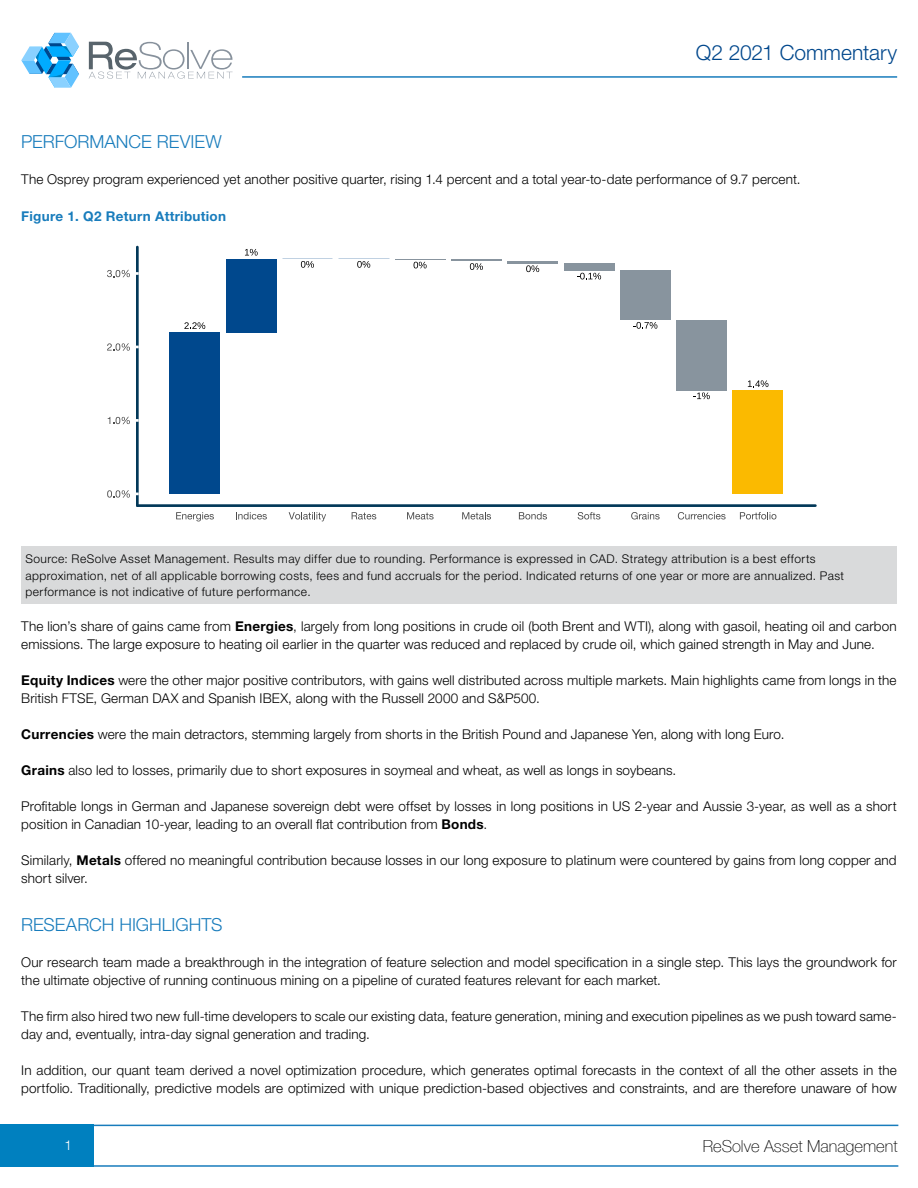
<style>
.page{position:relative;width:918px;height:1188px;background:#fff}
.page>*{position:absolute;margin:0;border:0;box-sizing:border-box;transform-origin:0 0}
.t1{font:300 21px "Helvetica Neue LT Std";color:#00478c}
.t2{font:300 18px "Helvetica Neue LT Std";color:#187cbc}
.t3{font:100 16.5px "Helvetica Neue LT Com";color:#000}
.t4{font:300 13.5px/18px "Helvetica Neue LT Std";letter-spacing:.01em;color:#000}
.t5{font:700 13.5px "Helvetica Neue LT Std";letter-spacing:.02em;color:#187cbc}
.t6{font:300 13.5px "Helvetica Neue LT Com";color:#fff}
.t7{font:300 12px/16.5px "Helvetica Neue LT Std";letter-spacing:.035em;color:#000}
.s1{font-weight:700}
</style>
<div class="page">
<div style="left:0;top:1125px;width:94px;height:42px;background:#0080bf"></div>
<hr style="left:94px;top:1165px;width:804px;height:2px;background:#187cbc">
<hr style="left:242px;top:76px;width:655px;height:2px;background:#187cbc">
<hr style="left:94px;top:1125px;width:804px;height:1px;background:#187cbc">
<svg style="left:21px;top:33px;width:58px;height:55px"></svg>
<svg style="left:89px;top:42px;width:144px;height:37px"></svg>
<div style="left:21px;top:546px;width:876px;height:58px;background:#d9dadb"></div>
<div style="left:169px;top:332px;width:51px;height:162px;background:#00488d"></div>
<div style="left:226px;top:259px;width:50px;height:73px;background:#00488d"></div>
<hr style="left:395px;top:259px;width:50px;height:1px;background:#88949e">
<hr style="left:451px;top:260px;width:51px;height:1px;background:#88949e">
<hr style="left:507px;top:261px;width:51px;height:2px;background:#88949e">
<div style="left:564px;top:263px;width:50px;height:8px;background:#88949e"></div>
<div style="left:620px;top:271px;width:51px;height:49px;background:#88949e"></div>
<div style="left:676px;top:320px;width:51px;height:70px;background:#88949e"></div>
<div style="left:733px;top:390px;width:50px;height:104px;background:#fbba00"></div>
<svg style="left:184px;top:322px;width:21px;height:7px"></svg>
<svg style="left:245px;top:249px;width:13px;height:7px"></svg>
<svg style="left:301px;top:261px;width:13px;height:7px"></svg>
<svg style="left:357px;top:261px;width:13px;height:7px"></svg>
<svg style="left:414px;top:262px;width:13px;height:6px"></svg>
<svg style="left:470px;top:263px;width:13px;height:7px"></svg>
<svg style="left:526px;top:265px;width:13px;height:7px"></svg>
<svg style="left:577px;top:273px;width:24px;height:6px"></svg>
<svg style="left:633px;top:322px;width:24px;height:7px"></svg>
<svg style="left:694px;top:393px;width:16px;height:6px"></svg>
<svg style="left:748px;top:380px;width:20px;height:7px"></svg>
<hr style="left:136px;top:247px;width:3px;height:259px;background:#023858">
<svg style="left:107px;top:490px;width:30px;height:8px"></svg>
<svg style="left:108px;top:417px;width:29px;height:7px"></svg>
<svg style="left:107px;top:343px;width:30px;height:8px"></svg>
<svg style="left:107px;top:270px;width:30px;height:7px"></svg>
<hr style="left:137px;top:504px;width:678px;height:3px;background:#023858">
<svg style="left:176px;top:512px;width:38px;height:9px"></svg>
<svg style="left:236px;top:512px;width:31px;height:7px"></svg>
<svg style="left:289px;top:512px;width:37px;height:9px"></svg>
<svg style="left:352px;top:512px;width:24px;height:7px"></svg>
<svg style="left:407px;top:512px;width:27px;height:7px"></svg>
<svg style="left:462px;top:512px;width:29px;height:7px"></svg>
<svg style="left:519px;top:512px;width:28px;height:7px"></svg>
<svg style="left:578px;top:512px;width:22px;height:8px"></svg>
<svg style="left:631px;top:512px;width:29px;height:8px"></svg>
<svg style="left:678px;top:512px;width:48px;height:8px"></svg>
<svg style="left:740px;top:512px;width:36px;height:7px"></svg>
<h1 class="t1" style="left:696px;top:40px;width:203px">Q2 2021 Commentary</h1>
<h2 class="t2" style="left:21px;top:130px;width:202px">PERFORMANCE REVIEW</h2>
<p class="t4" style="left:21px;top:170px;width:781px">The Osprey program experienced yet another positive quarter, rising 1.4 percent and a total year-to-date performance of 9.7 percent.</p>
<p class="t5" style="left:21px;top:208px;width:206px">Figure 1. Q2 Return Attribution</p>
<p class="t7" style="left:26px;top:550px;width:820px">Source: ReSolve Asset Management. Results may differ due to rounding. Performance is expressed in CAD. Strategy attribution is a best efforts approximation, net of all applicable borrowing costs, fees and fund accruals for the period. Indicated returns of one year or more are annualized. Past performance is not indicative of future performance.</p>
<p class="t4" style="left:21px;top:616px;width:877px">The lion’s share of gains came from <span class="s1">Energies</span>, largely from long positions in crude oil (both Brent and WTI), along with gasoil, heating oil and carbon emissions. The large exposure to heating oil earlier in the quarter was reduced and replaced by crude oil, which gained strength in May and June.</p>
<p class="t4" style="left:21px;top:670px;width:877px"><span class="s1">Equity Indices</span> were the other major positive contributors, with gains well distributed across multiple markets. Main highlights came from longs in the<br>British FTSE, German DAX and Spanish IBEX, along with the Russell 2000 and S&amp;P500.</p>
<p class="t4" style="left:21px;top:724px;width:765px"><span class="s1">Currencies</span> were the main detractors, stemming largely from shorts in the British Pound and Japanese Yen, along with long Euro.</p>
<p class="t4" style="left:21px;top:760px;width:657px"><span class="s1">Grains</span> also led to losses, primarily due to short exposures in soymeal and wheat, as well as longs in soybeans.</p>
<p class="t4" style="left:21px;top:796px;width:877px">Profitable longs in German and Japanese sovereign debt were offset by losses in long positions in US 2-year and Aussie 3-year, as well as a short position in Canadian 10-year, leading to an overall flat contribution from <span class="s1">Bonds</span>.</p>
<p class="t4" style="left:21px;top:850px;width:877px">Similarly, <span class="s1">Metals</span> offered no meaningful contribution because losses in our long exposure to platinum were countered by gains from long copper and short silver.</p>
<h2 class="t2" style="left:21px;top:913px;width:203px">RESEARCH HIGHLIGHTS</h2>
<p class="t4" style="left:21px;top:952px;width:877px">Our research team made a breakthrough in the integration of feature selection and model specification in a single step. This lays the groundwork for the ultimate objective of running continuous mining on a pipeline of curated features relevant for each market.</p>
<p class="t4" style="left:21px;top:1006px;width:877px">The firm also hired two new full-time developers to scale our existing data, feature generation, mining and execution pipelines as we push toward same&shy;day and, eventually, intra-day signal generation and trading.</p>
<p class="t4" style="left:21px;top:1060px;width:877px">In addition, our quant team derived a novel optimization procedure, which generates optimal forecasts in the context of all the other assets in the portfolio. Traditionally, predictive models are optimized with unique prediction-based objectives and constraints, and are therefore unaware of how</p>
<p class="t6" style="left:65px;top:1137px;width:9px">1</p>
<p class="t3" style="left:703px;top:1136px;width:196px">ReSolve Asset Management</p>
</div>
